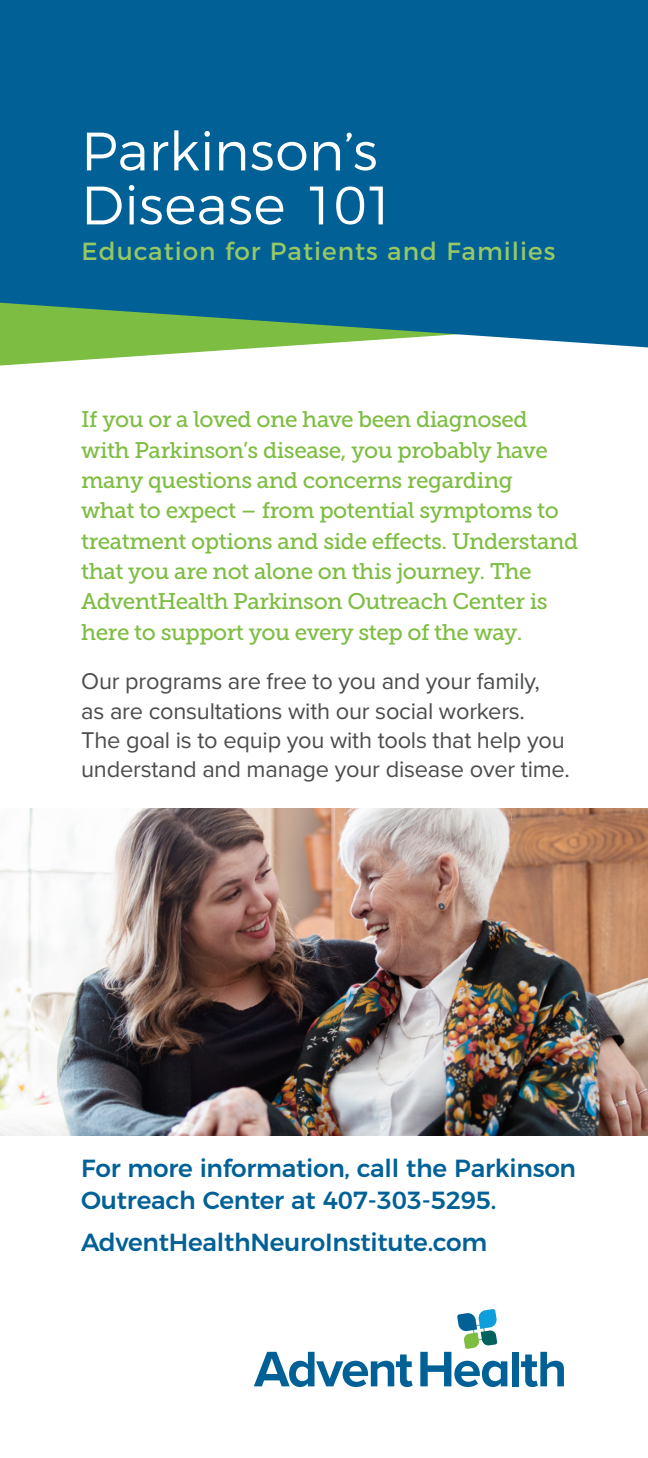
<style>
.page{position:relative;width:648px;height:1458px;background:#fff}
.page>*{position:absolute;margin:0;border:0;box-sizing:border-box;transform-origin:0 0}
.Brochure_Title{font:300 54px/54px "Montserrat";letter-spacing:.005em;color:#fff}
.CTA{font:500 24.75px/31.5px "Montserrat";letter-spacing:-.01em;color:#016197}
.Brochure_Subtitle{font:24.75px "Montserrat";letter-spacing:.04em;color:#97c863}
.body{font:23.62px/29.2px "Proxima Nova";letter-spacing:-.01em;color:#4b4c4d}
.Intro_graf{font:22.5px/30.4px "Museo Slab 500";letter-spacing:-.02em;color:#7dbd41}
</style>
<div class="page">
<svg style="left:0;top:347px;width:648px;height:19px"></svg>
<div style="left:0;top:0;width:648px;height:347px;background:#016197"></div>
<svg style="left:254px;top:1352px;width:159px;height:35px"></svg>
<div style="left:512px;top:1352px;width:6px;height:34px;background:#016197"></div>
<svg style="left:521px;top:1352px;width:43px;height:35px"></svg>
<svg style="left:420px;top:1309px;width:87px;height:78px"></svg>
<img style="left:0;top:809px;width:648px;height:327px">
<p class="Brochure_Title" style="left:81px;top:120px;width:317px">Parkinson’s<br>Disease 101</p>
<p class="Brochure_Subtitle" style="left:82px;top:231px;width:475px">Education for Patients and Families</p>
<p class="Intro_graf" style="left:81px;top:404px;width:499px">If you or a loved one have been diagnosed with Parkinson’s disease, you probably have many questions and concerns regarding<br>what to expect – from potential symptoms to treatment options and side effects. Understand that you are not alone on this journey. The AdventHealth Parkinson Outreach Center is here to support you every step of the way.</p>
<p class="body" style="left:81px;top:666px;width:490px">Our programs are free to you and your family,<br>as are consultations with our social workers.<br>The goal is to equip you with tools that help you understand and manage your disease over time.</p>
<p class="CTA" style="left:81px;top:1151px;width:496px">For more information, call the Parkinson<br>Outreach Center at 407-303-5295.</p>
<p class="CTA" style="left:81px;top:1225px;width:408px">AdventHealthNeuroInstitute.com</p>
</div>
